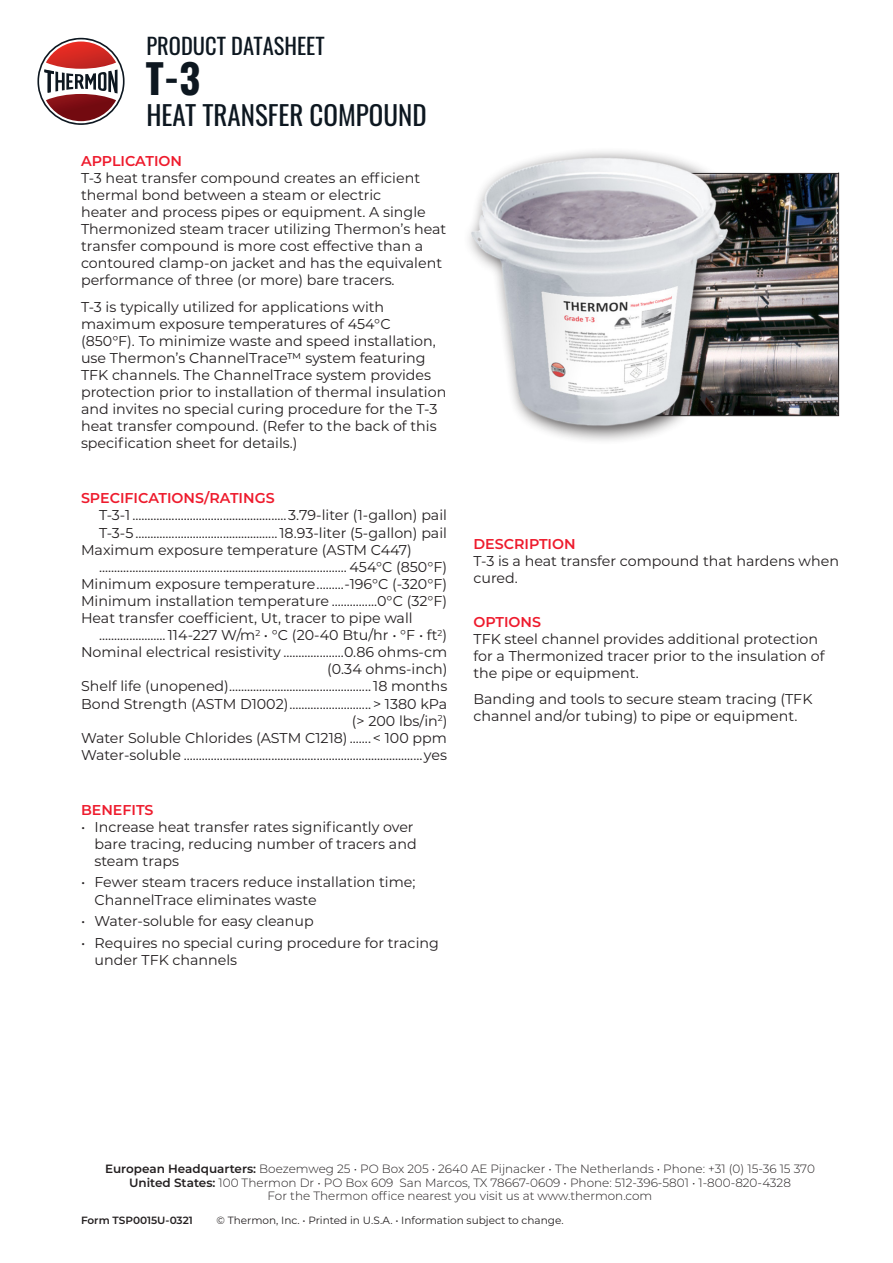
<style>
.page{position:relative;width:893px;height:1263px;background:#fff}
.page>*{position:absolute;margin:0;border:0;box-sizing:border-box;transform-origin:0 0}
.Header__Product_Name{font:700 40.5px "Oswald";color:#0d1720}
.Header__Product_Spec{font:27px "Oswald";color:#0d1720}
.Header__Product_Spec-2{font:22.5px "Oswald";color:#0d1720}
.Body_Text{font:14.25px/17.1px "Montserrat";color:#231f20}
.Ratings_Body{font:14.25px/17.1px "Montserrat";color:#231f20;text-align:right}
.Construction_Body{font:14.25px/17.1px "Montserrat";color:#231f20}
.Body_Head{font:600 14.25px "Montserrat";color:#ee1b2d}
.t1{font:300 12px/13.5px "Montserrat";color:#231f20;text-align:center}
.t2{font:10.5px "Montserrat";color:#231f20}
.Address__Phone__Form{font:600 10.5px "Montserrat";color:#231f20}
.s1{font-weight:600}
</style>
<div class="page">
<svg style="left:37px;top:38px;width:88px;height:87px"></svg>
<img style="left:746px;top:172px;width:93px;height:244px">
<div style="left:462px;top:147px;width:284px;height:298px;background:#231f20;opacity:.82"></div>
<img style="left:467px;top:147px;width:269px;height:295px">
<p class="Header__Product_Spec-2" style="left:146px;top:26px;width:180px">PRODUCT DATASHEET</p>
<p class="Header__Product_Name" style="left:146px;top:57px;width:56px">T-3</p>
<p class="Header__Product_Spec" style="left:146px;top:91px;width:282px">HEAT TRANSFER COMPOUND</p>
<p class="Body_Head" style="left:81px;top:151px;width:103px">APPLICATION</p>
<p class="Body_Text" style="left:81px;top:169px;width:367px">T-3 heat transfer compound creates an efficient thermal bond between a steam or electric<br>heater and process pipes or equipment. A single Thermonized steam tracer utilizing Thermon’s heat transfer compound is more cost effective than a contoured clamp-on jacket and has the equivalent performance of three (or more) bare tracers.</p>
<p class="Body_Text" style="left:81px;top:297px;width:367px">T-3 is typically utilized for applications with maximum exposure temperatures of 454°C (850°F). To minimize waste and speed installation, use Thermon’s ChannelTrace™ system featuring TFK channels. The ChannelTrace system provides protection prior to installation of thermal insulation and invites no special curing procedure for the T-3 heat transfer compound. (Refer to the back of this specification sheet for details.)</p>
<p class="Body_Head" style="left:81px;top:488px;width:195px">SPECIFICATIONS/RATINGS</p>
<p class="Ratings_Body" style="left:99px;top:506px;width:350px">T-3-1...................................................3.79-liter (1-gallon) pail</p>
<p class="Ratings_Body" style="left:99px;top:523px;width:350px">T-3-5...............................................18.93-liter (5-gallon) pail</p>
<p class="Ratings_Body" style="left:81px;top:540px;width:332px">Maximum exposure temperature (ASTM C447)</p>
<p class="Ratings_Body" style="left:99px;top:558px;width:349px">.................................................................................. 454°C (850°F)</p>
<p class="Ratings_Body" style="left:81px;top:575px;width:368px">Minimum exposure temperature.........-196°C (-320°F)</p>
<p class="Ratings_Body" style="left:81px;top:592px;width:368px;text-align:left">Minimum installation temperature ...............0°C (32°F)<br>Heat transfer coefficient, Ut, tracer to pipe wall</p>
<p class="Ratings_Body" style="left:99px;top:626px;width:349px">...................... 114-227 W/m<sup>2</sup> • °C (20-40 Btu/hr • °F • ft<sup>2</sup>)</p>
<p class="Ratings_Body" style="left:81px;top:643px;width:368px">Nominal electrical resistivity ....................0.86 ohms-cm (0.34 ohms-inch)</p>
<p class="Ratings_Body" style="left:81px;top:677px;width:368px">Shelf life (unopened)............................................... 18 months</p>
<p class="Ratings_Body" style="left:81px;top:694px;width:368px">Bond Strength (ASTM D1002)...........................&gt; 1380 kPa (&gt; 200 lbs/in<sup>2</sup>)</p>
<p class="Ratings_Body" style="left:81px;top:729px;width:368px">Water Soluble Chlorides (ASTM C1218).......&lt; 100 ppm</p>
<p class="Ratings_Body" style="left:81px;top:746px;width:368px">Water-soluble ...............................................................................yes</p>
<p class="Body_Head" style="left:81px;top:799px;width:74px">BENEFITS</p>
<p class="Construction_Body" style="left:94px;top:817px;width:324px;text-indent:-14px">• Increase heat transfer rates significantly over bare tracing, reducing number of tracers and steam traps</p>
<p class="Construction_Body" style="left:94px;top:873px;width:323px;text-indent:-14px">• Fewer steam tracers reduce installation time;<br>ChannelTrace eliminates waste</p>
<p class="Construction_Body" style="left:81px;top:912px;width:234px">• Water-soluble for easy cleanup</p>
<p class="Construction_Body" style="left:94px;top:934px;width:346px;text-indent:-14px">• Requires no special curing procedure for tracing under TFK channels</p>
<p class="Body_Head" style="left:473px;top:533px;width:104px">DESCRIPTION</p>
<p class="Body_Text" style="left:473px;top:552px;width:367px">T-3 is a heat transfer compound that hardens when cured.</p>
<p class="Body_Head" style="left:473px;top:612px;width:69px">OPTIONS</p>
<p class="Body_Text" style="left:473px;top:630px;width:353px">TFK steel channel provides additional protection for a Thermonized tracer prior to the insulation of the pipe or equipment.</p>
<p class="Body_Text" style="left:473px;top:690px;width:340px">Banding and tools to secure steam tracing (TFK channel and/or tubing) to pipe or equipment.</p>
<p class="t1" style="left:105px;top:1161px;width:711px"><span class="s1">European Headquarters:</span> Boezemweg 25 • PO Box 205 • 2640 AE Pijnacker • The Netherlands • Phone: +31 (0) 15-36 15 370<br><span class="s1">United States:</span> 100 Thermon Dr • PO Box 609 San Marcos, TX 78667-0609 • Phone: 512-396-5801 • 1-800-820-4328<br>For the Thermon office nearest you visit us at www.thermon.com</p>
<p class="Address__Phone__Form" style="left:81px;top:1213px;width:113px">Form TSP0015U-0321</p>
<p class="t2" style="left:217px;top:1213px;width:349px">© Thermon, Inc. • Printed in U.S.A. • Information subject to change.</p>
</div>
